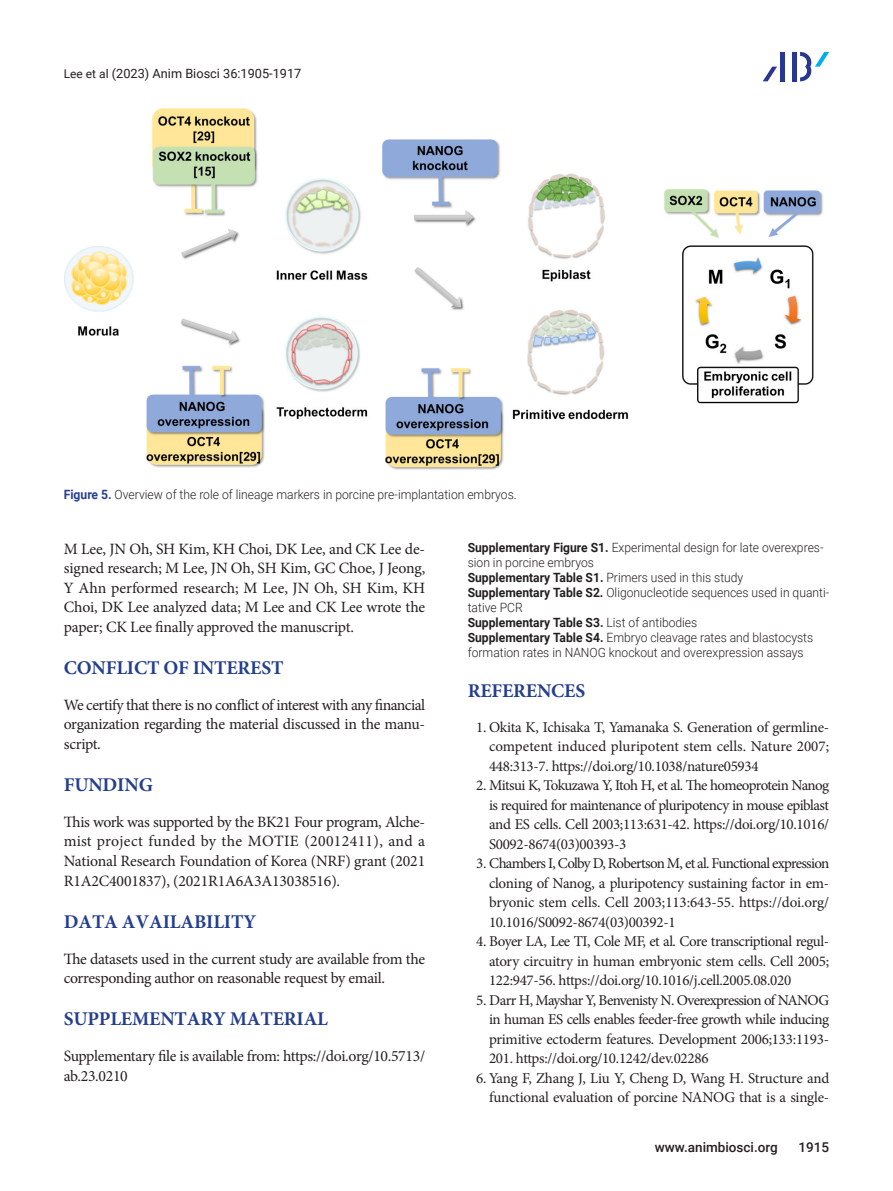
<style>
.page{position:relative;width:893px;height:1191px;background:#fff}
.page>*{position:absolute;margin:0;border:0;box-sizing:border-box;transform-origin:0 0}
.대제목{font:700 19.5px "Minion Pro";letter-spacing:-.01em;color:#253f8e}
.본문{font:15.75px/19.5px "Minion Pro";letter-spacing:-.02em;color:#231f20;text-align:justify}
.참고문헌1{font:15px/19.5px "Minion Pro";letter-spacing:-.02em;color:#231f20;text-align:justify}
.t1{font:500 13.5px "Roboto";color:#231f20}
.표_그림__제목{font:300 12.75px/15px "Roboto";color:#231f20;scale:.95 1}
.표_그림__제목-2{font:700 12.75px "Roboto";color:#231f20;scale:.95 1}
.t2{font:12.75px "Roboto";color:#231f20}
.s1{font-size:12px}
.s2{font-weight:700;color:#253f8e}
.s3{font-weight:700}
.s4{font-weight:300}
</style>
<div class="page">
<div style="left:792px;top:52px;width:5px;height:29px;background:#283890"></div>
<hr style="left:781px;top:52px;width:4px;height:29px;background:#283890">
<svg style="left:763px;top:67px;width:14px;height:14px"></svg>
<svg style="left:800px;top:52px;width:29px;height:29px"></svg>
<img style="left:65px;top:108px;width:758px;height:362px">
<p class="t2" style="left:64px;top:65px;width:239px"><span class="s1">Lee et al</span> (2023) Anim Biosci 36:1905-1917</p>
<p class="표_그림__제목" style="left:64px;top:487px;width:478px"><span class="s2">Figure 5.</span> Overview of the role of lineage markers in porcine pre-implantation embryos.</p>
<p class="본문" style="left:64px;top:539px;width:363px">M Lee, JN Oh, SH Kim, KH Choi, DK Lee, and CK Lee de&shy;signed research; M Lee, JN Oh, SH Kim, GC Choe, J Jeong, Y Ahn performed research; M Lee, JN Oh, SH Kim, KH Choi, DK Lee analyzed data; M Lee and CK Lee wrote the paper; CK Lee finally approved the manuscript.</p>
<p class="대제목" style="left:64px;top:654px;width:221px">CONFLICT OF INTEREST</p>
<p class="본문" style="left:64px;top:695px;width:363px">We certify that there is no conflict of interest with any financial organization regarding the material discussed in the manu&shy;script.</p>
<p class="대제목" style="left:64px;top:771px;width:91px">FUNDING</p>
<p class="본문" style="left:64px;top:812px;width:363px">This work was supported by the BK21 Four program, Alche&shy;mist project funded by the MOTIE (20012411), and a National Research Foundation of Korea (NRF) grant (2021<br>R1A2C4001837), (2021R1A6A3A13038516).</p>
<p class="대제목" style="left:64px;top:907px;width:194px">DATA AVAILABILITY</p>
<p class="본문" style="left:64px;top:948px;width:363px">The datasets used in the current study are available from the corresponding author on reasonable request by email.</p>
<p class="대제목" style="left:64px;top:1005px;width:266px">SUPPLEMENTARY MATERIAL</p>
<p class="본문" style="left:64px;top:1046px;width:363px">Supplementary file is available from: https://doi.org/10.5713/ ab.23.0210</p>
<p class="표_그림__제목" style="left:468px;top:539px;width:376px"><span class="s3">Supplementary Figure S1.</span> Experimental design for late overexpres&shy;sion in porcine embryos</p>
<p class="표_그림__제목" style="left:468px;top:569px;width:292px"><span class="s3">Supplementary Table S1.</span> Primers used in this study</p>
<p class="표_그림__제목" style="left:468px;top:584px;width:382px"><span class="s3">Supplementary Table S2.</span> Oligonucleotide sequences used in quanti&shy;tative PCR</p>
<p class="표_그림__제목-2" style="left:468px;top:613px;width:243px">Supplementary Table S3. <span class="s4">List of antibodies</span></p>
<p class="표_그림__제목" style="left:468px;top:629px;width:365px"><span class="s3">Supplementary Table S4.</span> Embryo cleavage rates and blastocysts formation rates in NANOG knockout and overexpression assays</p>
<p class="대제목" style="left:468px;top:676px;width:119px">REFERENCES</p>
<p class="참고문헌1" style="left:489px;top:717px;width:342px;text-indent:-13px">1. Okita K, Ichisaka T, Yamanaka S. Generation of germline&shy;competent induced pluripotent stem cells. Nature 2007; 448:313-7. https://doi.org/10.1038/nature05934</p>
<p class="참고문헌1" style="left:489px;top:776px;width:342px;text-indent:-13px">2. Mitsui K, Tokuzawa Y, Itoh H, et al. The homeoprotein Nanog is required for maintenance of pluripotency in mouse epiblast and ES cells. Cell 2003;113:631-42. https://doi.org/10.1016/ S0092-8674(03)00393-3</p>
<p class="참고문헌1" style="left:489px;top:854px;width:342px;text-align:left;text-indent:-13px">3. Chambers I, Colby D, Robertson M, et al. Functional expression cloning of Nanog, a pluripotency sustaining factor in em&shy;bryonic stem cells. Cell 2003;113:643-55. https://doi.org/ 10.1016/S0092-8674(03)00392-1</p>
<p class="참고문헌1" style="left:489px;top:932px;width:342px;text-indent:-13px">4. Boyer LA, Lee TI, Cole MF, et al. Core transcriptional regul&shy;atory circuitry in human embryonic stem cells. Cell 2005; 122:947-56. https://doi.org/10.1016/j.cell.2005.08.020</p>
<p class="참고문헌1" style="left:489px;top:990px;width:342px;text-indent:-13px">5. Darr H, Mayshar Y, Benvenisty N. Overexpression of NANOG in human ES cells enables feeder-free growth while inducing primitive ectoderm features. Development 2006;133:1193- 201. https://doi.org/10.1242/dev.02286</p>
<p class="참고문헌1" style="left:476px;top:1068px;width:355px;text-align:right">6. Yang F, Zhang J, Liu Y, Cheng D, Wang H. Structure and functional evaluation of porcine NANOG that is a single-</p>
<p class="t1" style="left:655px;top:1137px;width:125px">www.animbiosci.org</p>
<p class="t1" style="left:798px;top:1137px;width:32px">1915</p>
</div>
